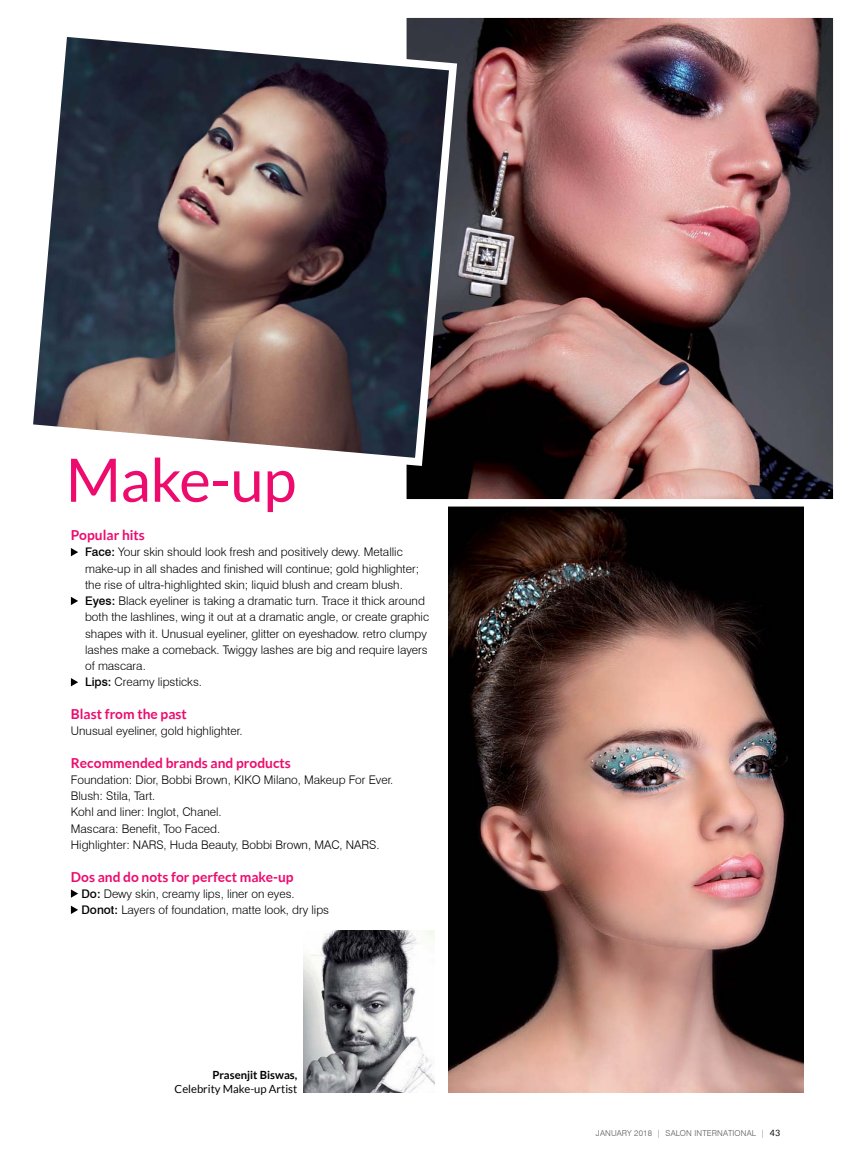
<style>
.page{position:relative;width:851px;height:1170px;background:#fff}
.page>*{position:absolute;margin:0;border:0;box-sizing:border-box;transform-origin:0 0}
.t1{font:60px "Lato";letter-spacing:-.01em;color:#ed0c6e}
.t2{font:700 13.75px "Lato";color:#ed0c6e}
.t3{font:300 11.88px/16.2px "Swiss 721 BT";color:#000}
.t4{font:11.25px "Lato";color:#000}
.t5{font:700 11.25px "Lato";color:#000}
.t6{font:300 8.12px "Swiss 721 BT";letter-spacing:.02em;color:#58595b}
.s1{font-weight:500}
.s2{font-family:"Lato";font-weight:400;font-size:8.75px;color:#000}
</style>
<div class="page">
<img style="left:448px;top:506px;width:355px;height:586px">
<img style="left:408px;top:19px;width:423px;height:478px">
<div style="left:399px;top:10px;width:441px;height:496px;border:8px solid #fff"></div>
<svg style="left:33px;top:25px;width:428px;height:445px"></svg>
<svg style="left:71px;top:548px;width:7px;height:8px"></svg>
<svg style="left:71px;top:597px;width:7px;height:8px"></svg>
<svg style="left:71px;top:678px;width:7px;height:8px"></svg>
<svg style="left:71px;top:889px;width:7px;height:8px"></svg>
<svg style="left:71px;top:905px;width:7px;height:8px"></svg>
<img style="left:304px;top:930px;width:130px;height:162px">
<h1 class="t1" style="left:66px;top:442px;width:232px">Make-up</h1>
<p class="t2" style="left:71px;top:526px;width:75px">Popular hits</p>
<p class="t3" style="left:85px;top:544px;width:345px"><span class="s1">Face:</span> Your skin should look fresh and positively dewy. Metallic make-up in all shades and finished will continue; gold highlighter; the rise of ultra-highlighted skin; liquid blush and cream blush.<br><span class="s1">Eyes:</span> Black eyeliner is taking a dramatic turn. Trace it thick around both the lashlines, wing it out at a dramatic angle, or create graphic shapes with it. Unusual eyeliner, glitter on eyeshadow. retro clumpy lashes make a comeback. Twiggy lashes are big and require layers of mascara.<br><span class="s1">Lips:</span> Creamy lipsticks.</p>
<p class="t2" style="left:71px;top:705px;width:117px">Blast from the past</p>
<p class="t3" style="left:71px;top:722px;width:173px">Unusual eyeliner, gold highlighter.</p>
<p class="t2" style="left:71px;top:754px;width:221px">Recommended brands and products</p>
<p class="t3" style="left:71px;top:771px;width:324px">Foundation: Dior, Bobbi Brown, KIKO Milano, Makeup For Ever.<br>Blush: Stila, Tart.<br>Kohl and liner: Inglot, Chanel.<br>Mascara: Benefit, Too Faced.<br>Highlighter: NARS, Huda Beauty, Bobbi Brown, MAC, NARS.</p>
<p class="t2" style="left:71px;top:867px;width:224px">Dos and do nots for perfect make-up</p>
<p class="t3" style="left:81px;top:885px;width:249px"><span class="s1">Do:</span> Dewy skin, creamy lips, liner on eyes.<br><span class="s1">Donot:</span> Layers of foundation, matte look, dry lips</p>
<p class="t5" style="left:212px;top:1068px;width:86px">Prasenjit Biswas,</p>
<p class="t4" style="left:175px;top:1081px;width:124px">Celebrity Make-up Artist</p>
<p class="t6" style="left:596px;top:1128px;width:185px">JANUARY 2018 | SALON INTERNATIONAL | <span class="s2">43</span></p>
</div>
